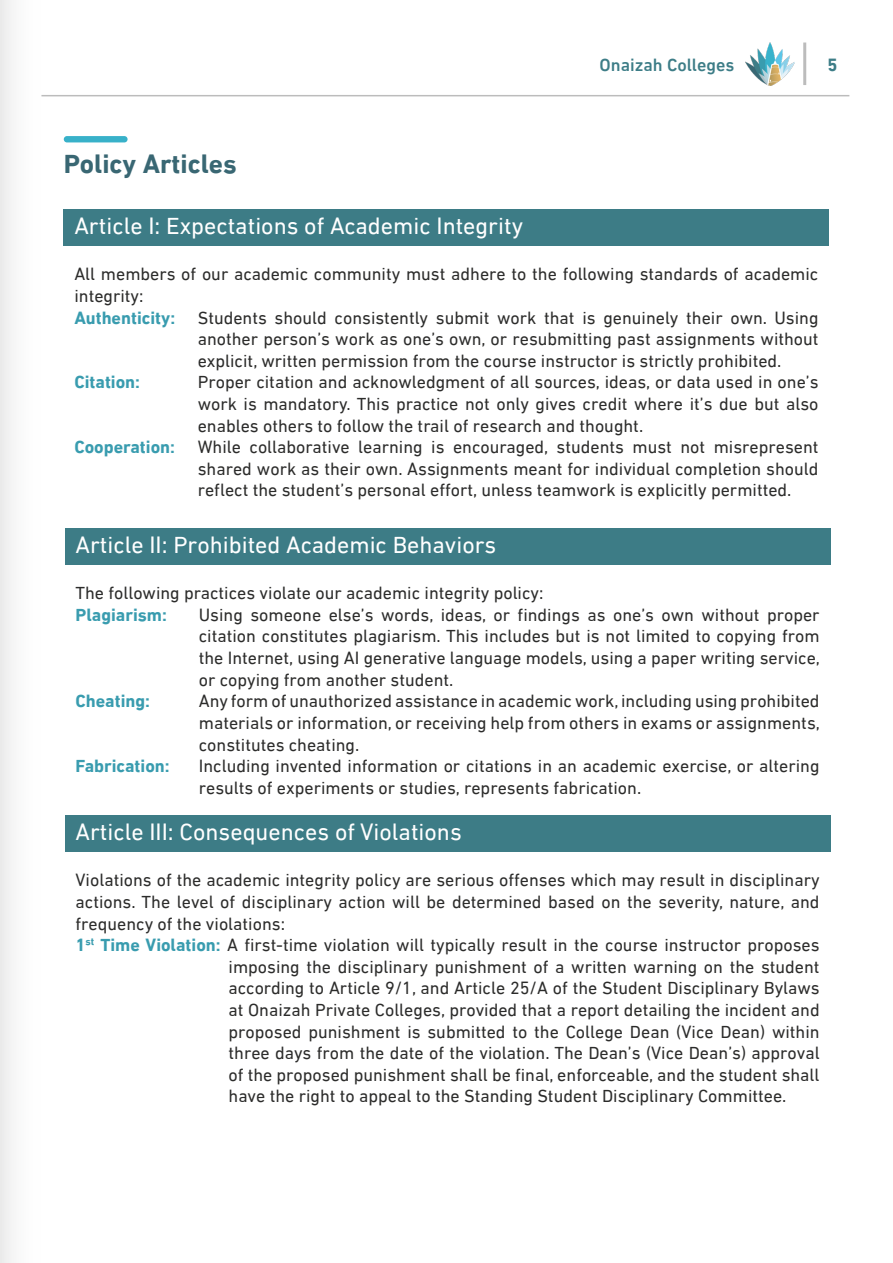
<style>
.page{position:relative;width:893px;height:1263px;background:#fff}
.page>*{position:absolute;margin:0;border:0;box-sizing:border-box;transform-origin:0 0}
.t1{font:700 27px "DIN Next LT Arabic";color:#396773}
.t2{font:24px "DIN Next LT Arabic";color:#fff}
.t3{font:18px/21.6px "DIN Next LT Arabic";color:#2c2c2b;text-align:justify}
.t4{font:700 18px "DIN Next LT Arabic";color:#399caf}
.t5{font:500 18px "DIN Next LT Arabic";color:#3d7d87}
.t6{font:700 18px "DIN Next LT Arabic";color:#3d7d87}
.s1{font-weight:700;color:#399caf}
</style>
<div class="page">
<hr style="left:41px;top:95px;width:808px;height:1px;background:#bcbcbc">
<div style="left:0;top:0;width:43px;height:1263px;background:linear-gradient(to right,#eee,#fff)"></div>
<hr style="left:803px;top:43px;width:3px;height:42px;background:#bcbcbc">
<img style="left:745px;top:43px;width:49px;height:42px">
<div style="left:64px;top:136px;width:64px;height:6px;background:#38b1c9;border-radius:3px"></div>
<div style="left:64px;top:209px;width:765px;height:37px;background:#3d7c86"></div>
<div style="left:65px;top:528px;width:765px;height:36px;background:#3d7c86"></div>
<div style="left:65px;top:815px;width:765px;height:36px;background:#3d7c86"></div>
<p class="t5" style="left:600px;top:54px;width:137px">Onaizah Colleges</p>
<p class="t6" style="left:827px;top:54px;width:12px">5</p>
<p class="t1" style="left:64px;top:148px;width:174px">Policy Articles</p>
<p class="t2" style="left:74px;top:212px;width:450px">Article I: Expectations of Academic Integrity</p>
<p class="t3" style="left:74px;top:263px;width:745px">All members of our academic community must adhere to the following standards of academic integrity:</p>
<p class="t3" style="left:198px;top:307px;width:622px;text-indent:-123px"><span class="s1">Authenticity:</span> Students should consistently submit work that is genuinely their own. Using another person’s work as one’s own, or resubmitting past assignments without explicit, written permission from the course instructor is strictly prohibited.</p>
<p class="t4" style="left:74px;top:372px;width:67px">Citation:</p>
<p class="t3" style="left:198px;top:371px;width:622px">Proper citation and acknowledgment of all sources, ideas, or data used in one’s work is mandatory. This practice not only gives credit where it’s due but also enables others to follow the trail of research and thought.</p>
<p class="t4" style="left:74px;top:436px;width:102px">Cooperation:</p>
<p class="t3" style="left:198px;top:436px;width:622px">While collaborative learning is encouraged, students must not misrepresent shared work as their own. Assignments meant for individual completion should reflect the student’s personal effort, unless teamwork is explicitly permitted.</p>
<p class="t2" style="left:75px;top:531px;width:422px">Article II: Prohibited Academic Behaviors</p>
<p class="t3" style="left:75px;top:582px;width:470px">The following practices violate our academic integrity policy:</p>
<p class="t4" style="left:75px;top:604px;width:93px">Plagiarism:</p>
<p class="t3" style="left:199px;top:604px;width:623px">Using someone else’s words, ideas, or findings as one’s own without proper citation constitutes plagiarism. This includes but is not limited to copying from the Internet, using AI generative language models, using a paper writing service, or copying from another student.</p>
<p class="t4" style="left:75px;top:690px;width:76px">Cheating:</p>
<p class="t3" style="left:199px;top:690px;width:623px">Any form of unauthorized assistance in academic work, including using prohibited materials or information, or receiving help from others in exams or assignments, constitutes cheating.</p>
<p class="t4" style="left:75px;top:755px;width:96px">Fabrication:</p>
<p class="t3" style="left:199px;top:755px;width:622px">Including invented information or citations in an academic exercise, or altering results of experiments or studies, represents fabrication.</p>
<p class="t2" style="left:75px;top:818px;width:388px">Article III: Consequences of Violations</p>
<p class="t3" style="left:75px;top:869px;width:746px">Violations of the academic integrity policy are serious offenses which may result in disciplinary actions. The level of disciplinary action will be determined based on the severity, nature, and frequency of the violations:</p>
<p class="t3" style="left:229px;top:934px;width:593px;text-indent:-153px"><span class="s1">1</span><sup>st</sup> <span class="s1">Time Violation:</span> A first-time violation will typically result in the course instructor proposes imposing the disciplinary punishment of a written warning on the student according to Article 9/1, and Article 25/A of the Student Disciplinary Bylaws at Onaizah Private Colleges, provided that a report detailing the incident and proposed punishment is submitted to the College Dean (Vice Dean) within three days from the date of the violation. The Dean’s (Vice Dean’s) approval of the proposed punishment shall be final, enforceable, and the student shall have the right to appeal to the Standing Student Disciplinary Committee.</p>
</div>
